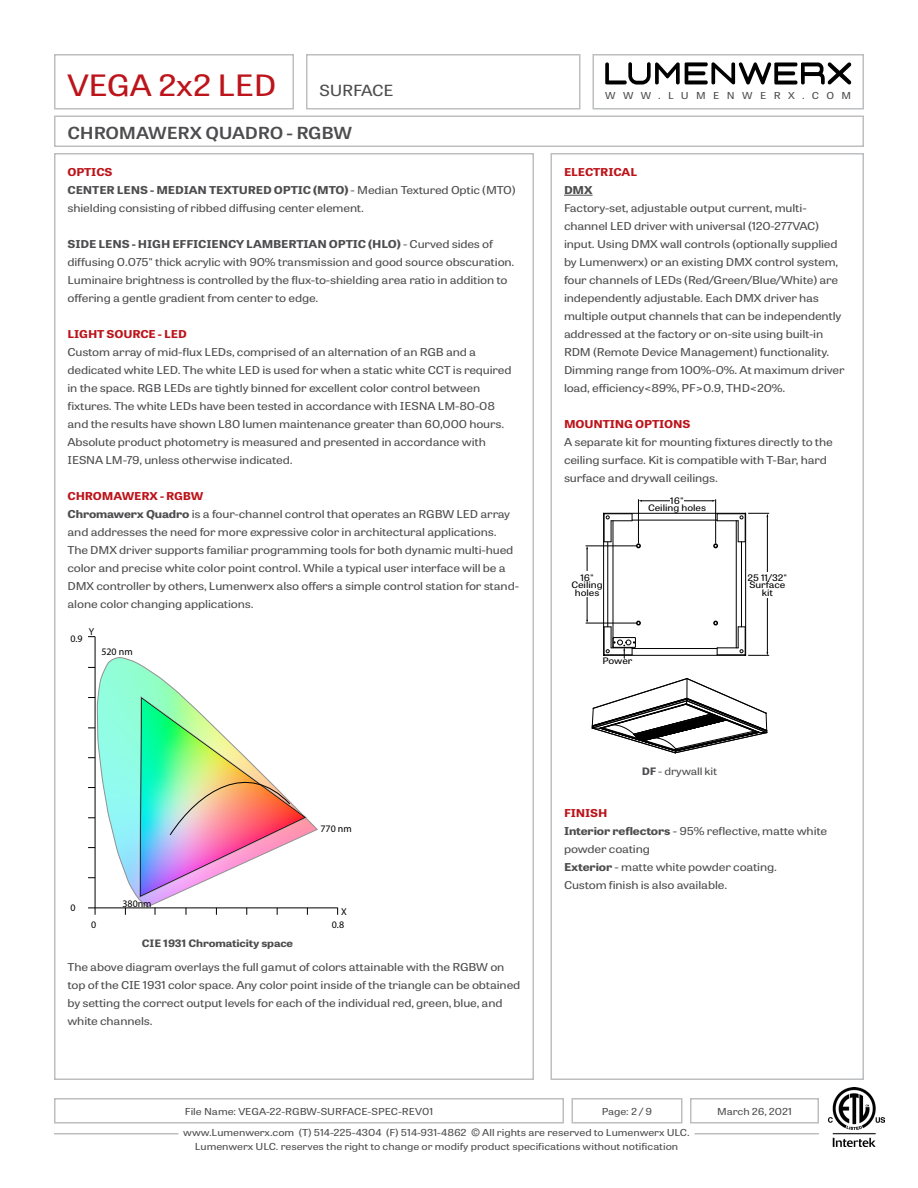
<style>
.page{position:relative;width:918px;height:1188px;background:#fff}
.page>*{position:absolute;margin:0;border:0;box-sizing:border-box;transform-origin:0 0}
.t1{font:29.25px "Tablet Gothic";letter-spacing:-.01em;color:#bc141a;scale:1.18 1}
.t2{font:600 16.65px "Tablet Gothic";letter-spacing:-.01em;color:#4d4d4f;scale:1.18 1}
.t3{font:15.3px "Tablet Gothic";letter-spacing:-.01em;color:#4d4d4f;scale:1.18 1}
.t4{font:10.8px/18px "Tablet Gothic";letter-spacing:-.01em;color:#4d4d4f;scale:1.18 1}
.t5{font:700 10.8px "Tablet Gothic";letter-spacing:-.01em;color:#bc141a;scale:1.18 1}
.t6{font:700 10.8px "Tablet Gothic";color:#4d4d4f;scale:1.18 1}
.t7{font:700 10.2px "Tablet Gothic";letter-spacing:-.01em;color:#4d4d4f;scale:1.18 1}
.t8{font:10.2px "Tablet Gothic";letter-spacing:-.01em;color:#4d4d4f;scale:1.18 1}
.t9{font:9.9px "Myriad Pro";color:#000}
.t10{font:9.6px/13.5px "Tablet Gothic";color:#4d4d4f;text-align:center;scale:1.18 1}
.t11{font:9.6px "Tablet Gothic";letter-spacing:.66em;color:#4d4d4f;scale:1.18 1}
.t12{font:8.85px/7.5px "Tablet Gothic";color:#000;text-align:center;scale:1.18 1}
.s1{font-weight:700;color:#bc141a}
.s2{font-weight:700}
.s3{font-size:11.25px}
</style>
<div class="page">
<img style="left:828px;top:1087px;width:57px;height:60px">
<div style="left:592px;top:54px;width:272px;height:56px;border:2px solid #bcbec0"></div>
<hr style="left:54px;top:1133px;width:124px;height:1px;background:#bcbec0">
<hr style="left:695px;top:1133px;width:124px;height:1px;background:#bcbec0">
<div style="left:54px;top:1098px;width:510px;height:26px;border:2px solid #bcbec0"></div>
<div style="left:690px;top:1098px;width:129px;height:26px;border:2px solid #bcbec0"></div>
<div style="left:572px;top:1098px;width:110px;height:26px;border:2px solid #bcbec0"></div>
<div style="left:54px;top:54px;width:240px;height:56px;border:2px solid #bcbec0"></div>
<div style="left:306px;top:54px;width:274px;height:56px;border:2px solid #bcbec0"></div>
<div style="left:54px;top:116px;width:810px;height:31px;border:2px solid #bcbec0"></div>
<svg style="left:605px;top:62px;width:246px;height:23px"></svg>
<svg style="left:88px;top:640px;width:248px;height:275px"></svg>
<hr style="left:95px;top:637px;width:1px;height:271px;background:#000">
<hr style="left:95px;top:907px;width:243px;height:1px;background:#000">
<svg style="left:88px;top:907px;width:8px;height:8px"></svg>
<img style="left:139px;top:696px;width:169px;height:203px">
<svg style="left:564px;top:195px;width:29px;height:1px"></svg>
<hr style="left:604px;top:655px;width:142px;height:1px;background:#000">
<hr style="left:603px;top:513px;width:1px;height:142px;background:#000">
<hr style="left:604px;top:513px;width:142px;height:1px;background:#000">
<svg style="left:604px;top:513px;width:37px;height:35px"></svg>
<hr style="left:745px;top:513px;width:1px;height:142px;background:#000">
<hr style="left:613px;top:521px;width:1px;height:127px;background:#000">
<hr style="left:736px;top:521px;width:1px;height:127px;background:#000">
<hr style="left:608px;top:542px;width:1px;height:85px;background:#000">
<hr style="left:741px;top:542px;width:1px;height:85px;background:#000">
<hr style="left:632px;top:520px;width:85px;height:1px;background:#000">
<hr style="left:632px;top:648px;width:85px;height:1px;background:#000">
<hr style="left:587px;top:549px;width:1px;height:71px;background:#000">
<div style="left:572px;top:572px;width:30px;height:25px;background:#fff"></div>
<hr style="left:586px;top:546px;width:50px;height:1px;background:#000">
<hr style="left:586px;top:623px;width:50px;height:1px;background:#000">
<svg style="left:604px;top:621px;width:37px;height:37px"></svg>
<hr style="left:641px;top:501px;width:72px;height:1px;background:#000">
<div style="left:670px;top:496px;width:14px;height:9px;background:#fff"></div>
<hr style="left:638px;top:499px;width:1px;height:45px;background:#000">
<hr style="left:715px;top:499px;width:1px;height:45px;background:#000">
<hr style="left:767px;top:516px;width:1px;height:137px;background:#000">
<div style="left:747px;top:572px;width:41px;height:25px;background:#fff"></div>
<svg style="left:713px;top:513px;width:56px;height:35px"></svg>
<svg style="left:713px;top:621px;width:56px;height:35px"></svg>
<svg style="left:592px;top:678px;width:176px;height:76px"></svg>
<div style="left:550px;top:153px;width:314px;height:927px;border:2px solid #bcbec0"></div>
<h1 class="t1" style="left:68px;top:65px;width:178px">VEGA 2x2 LED</h1>
<h3 class="t3" style="left:320px;top:80px;width:64px">SURFACE</h3>
<h2 class="t2" style="left:68px;top:121px;width:243px">CHROMAWERX QUADRO - RGBW</h2>
<p class="t4" style="left:68px;top:163px;width:381px"><span class="s1">OPTICS<br></span><span class="s2">CENTER LENS - MEDIAN TEXTURED OPTIC (MTO)</span> - Median Textured Optic (MTO) shielding consisting of ribbed diffusing center element.</p>
<p class="t4" style="left:68px;top:235px;width:380px"><span class="s2">SIDE LENS - HIGH EFFICIENCY LAMBERTIAN OPTIC (HLO)</span> - Curved sides of diffusing 0.075" thick acrylic with 90% transmission and good source obscuration.<br>Luminaire brightness is controlled by the flux-to-shielding area ratio in addition to offering a gentle gradient from center to edge.</p>
<p class="t5" style="left:68px;top:327px;width:103px">LIGHT SOURCE - LED</p>
<p class="t4" style="left:68px;top:343px;width:378px">Custom array of mid-flux LEDs, comprised of an alternation of an RGB and a dedicated white LED. The white LED is used for when a static white CCT is required in the space. RGB LEDs are tightly binned for excellent color control between fixtures. The white LEDs have been tested in accordance with IESNA LM-80-08 and the results have shown L80 lumen maintenance greater than 60,000 hours.<br>Absolute product photometry is measured and presented in accordance with IESNA LM-79, unless otherwise indicated.</p>
<p class="t4" style="left:68px;top:487px;width:384px"><span class="s1">CHROMAWERX - RGBW<br></span><span class="s2">Chromawerx Quadro</span> is a four-channel control that operates an RGBW LED array and addresses the need for more expressive color in architectural applications.<br>The DMX driver supports familiar programming tools for both dynamic multi-hued color and precise white color point control. While a typical user interface will be a DMX controller by others, Lumenwerx also offers a simple control station for stand&shy;alone color changing applications.</p>
<p class="t9" style="left:89px;top:625px;width:7px">Y</p>
<p class="t9" style="left:70px;top:633px;width:14px">0.9</p>
<p class="t9" style="left:101px;top:646px;width:33px">520 nm</p>
<p class="t9" style="left:321px;top:823px;width:33px">770 nm</p>
<p class="t9" style="left:122px;top:898px;width:31px">380nm</p>
<p class="t7" style="left:142px;top:936px;width:130px">CIE 1931 Chromaticity space</p>
<p class="t4" style="left:68px;top:958px;width:385px">The above diagram overlays the full gamut of colors attainable with the RGBW on top of the CIE 1931 color space. Any color point inside of the triangle can be obtained by setting the correct output levels for each of the individual red, green, blue, and white channels.</p>
<p class="t9" style="left:71px;top:902px;width:7px">0</p>
<p class="t9" style="left:341px;top:905px;width:7px">X</p>
<p class="t9" style="left:91px;top:918px;width:7px">0</p>
<p class="t9" style="left:332px;top:918px;width:14px">0.8</p>
<p class="t11" style="left:605px;top:89px;width:210px">WWW.LUMENWERX.COM</p>
<p class="t5" style="left:564px;top:165px;width:64px">ELECTRICAL</p>
<p class="t6" style="left:564px;top:183px;width:26px">DMX</p>
<p class="t4" style="left:564px;top:199px;width:239px">Factory-set, adjustable output current, multi&shy;channel LED driver with universal (120-277VAC) input. Using DMX wall controls (optionally supplied by Lumenwerx) or an existing DMX control system, four channels of LEDs (Red/Green/Blue/White) are independently adjustable. Each DMX driver has multiple output channels that can be independently addressed at the factory or on-site using built-in RDM (Remote Device Management) functionality.<br>Dimming range from 100%-0%. At maximum driver load, efficiency&lt;89%, PF&gt;0.9, THD&lt;20%.</p>
<p class="t5" style="left:564px;top:417px;width:109px">MOUNTING OPTIONS</p>
<p class="t4" style="left:564px;top:433px;width:229px">A separate kit for mounting fixtures directly to the ceiling surface. Kit is compatible with T-Bar, hard surface and drywall ceilings.</p>
<p class="t12" style="left:571px;top:573px;width:28px">16"<br>Ceiling holes</p>
<p class="t12" style="left:648px;top:497px;width:51px">16"<br>Ceiling holes</p>
<p class="t12" style="left:603px;top:657px;width:27px">Power</p>
<p class="t12" style="left:748px;top:574px;width:35px">25 11/32"<br>Surface kit</p>
<p class="t8" style="left:642px;top:765px;width:66px"><span class="s2">DF</span> - drywall kit</p>
<p class="t4" style="left:564px;top:804px;width:225px"><span class="s1">FINISH<br></span><span class="s2">Interior reflectors</span> - 95% reflective, matte white powder coating<br><span class="s2">Exterior</span> - matte white powder coating.<br>Custom finish is also available.</p>
<p class="t10" style="left:185px;top:1104px;width:212px">File Name: VEGA-22-RGBW-SURFACE-SPEC-REV01</p>
<p class="t10" style="left:602px;top:1104px;width:44px">Page: 2 / 9</p>
<p class="t10" style="left:717px;top:1104px;width:65px">March 26, 2021</p>
<p class="t10" style="left:183px;top:1126px;width:431px">www.Lumenwerx.com (T) 514-225-4304 (F) 514-931-4862 <span class="s3">©</span> All rights are reserved to Lumenwerx ULC.<br>Lumenwerx ULC. reserves the right to change or modify product specifications without notification</p>
</div>
